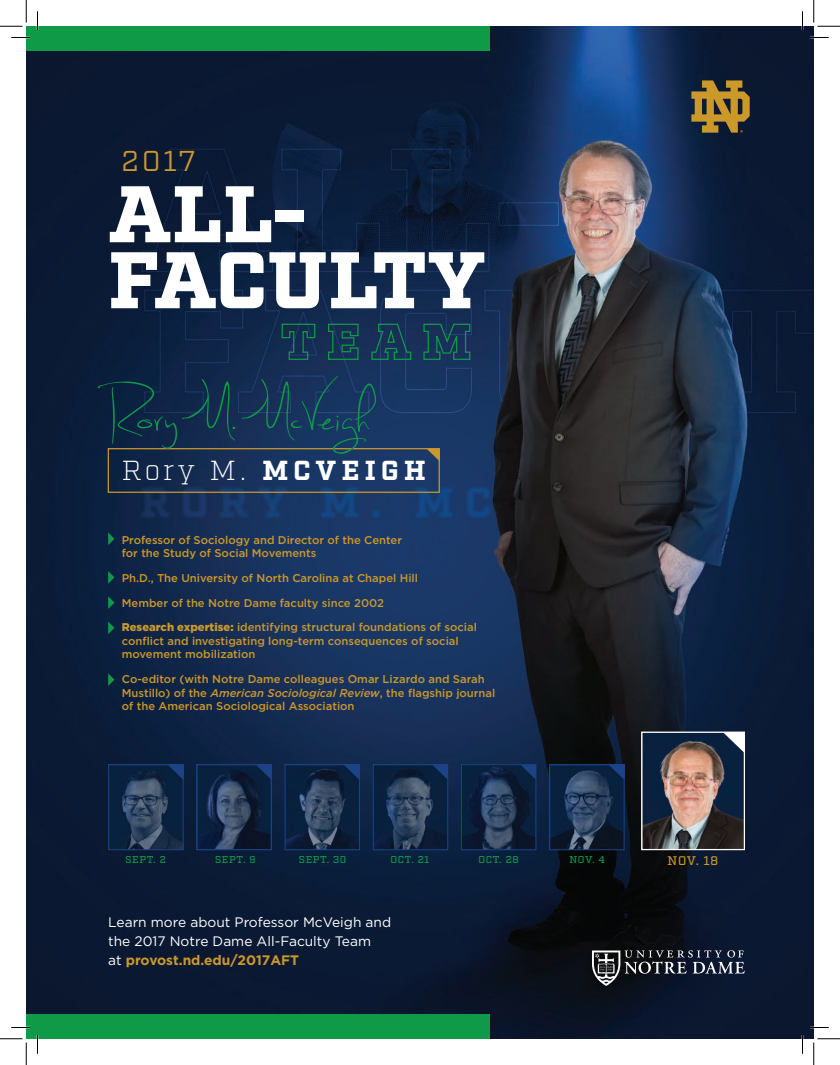
<style>
.page{position:relative;width:840px;height:1065px;background:#fff}
.page>*{position:absolute;margin:0;border:0;box-sizing:border-box;transform-origin:0 0}
.t1{font:900 80px/66px "Factoria";letter-spacing:.005em;color:#fff}
.t2{font:55px "Sweetly Broken";color:#0f9a48}
.t3{font:28.75px "Factoria";color:#cb982a}
.t4{font:700 27.5px "Factoria";letter-spacing:.18em;color:#fff}
.t5{font:13.75px/19px "Gotham";color:#fff}
.t6{font:500 12.5px "Factoria";color:#cb982a}
.t7{font:500 11.25px/13.5px "Gotham";color:#cb982a}
.t8{font:500 10px "Factoria";letter-spacing:.065em;color:#0f9a48}
.s1{font-weight:300}
.s2{font-weight:900}
.s3{font-style:italic}
.s4{font-weight:700;color:#cb982a}
</style>
<div class="page">
<img style="left:26px;top:26px;width:788px;height:1013px">
<img style="left:643px;top:734px;width:100px;height:114px">
<div style="left:641px;top:732px;width:104px;height:118px;border:1px solid #fff"></div>
<svg style="left:723px;top:732px;width:21px;height:21px"></svg>
<img style="left:463px;top:766px;width:71px;height:82px">
<div style="left:461px;top:764px;width:75px;height:86px;border:1px solid #1c4385"></div>
<svg style="left:520px;top:765px;width:16px;height:15px"></svg>
<img style="left:375px;top:766px;width:71px;height:82px">
<div style="left:373px;top:764px;width:75px;height:86px;border:1px solid #1c4385"></div>
<svg style="left:432px;top:765px;width:16px;height:15px"></svg>
<img style="left:551px;top:766px;width:72px;height:82px">
<div style="left:549px;top:764px;width:76px;height:86px;border:1px solid #1c4385"></div>
<svg style="left:609px;top:765px;width:15px;height:15px"></svg>
<img style="left:287px;top:766px;width:71px;height:82px">
<div style="left:285px;top:764px;width:75px;height:86px;border:1px solid #1c4385"></div>
<svg style="left:344px;top:765px;width:15px;height:15px"></svg>
<img style="left:199px;top:767px;width:70px;height:81px">
<div style="left:196px;top:764px;width:76px;height:86px;border:1px solid #1c4385"></div>
<svg style="left:256px;top:765px;width:15px;height:15px"></svg>
<div style="left:26px;top:26px;width:464px;height:25px;background:#0f9a48"></div>
<div style="left:26px;top:1014px;width:464px;height:25px;background:#0f9a48"></div>
<svg style="left:281px;top:323px;width:35px;height:38px"></svg>
<svg style="left:327px;top:323px;width:32px;height:38px"></svg>
<svg style="left:371px;top:323px;width:41px;height:38px;background:#164157"></svg>
<svg style="left:423px;top:323px;width:48px;height:38px;background:#164455"></svg>
<svg style="left:592px;top:950px;width:153px;height:36px;background:#363c48"></svg>
<svg style="left:691px;top:80px;width:59px;height:53px;background:#82682e"></svg>
<div style="left:108px;top:448px;width:332px;height:45px;border:1px solid #cb982a"></div>
<svg style="left:426px;top:449px;width:14px;height:12px"></svg>
<svg style="left:108px;top:532px;width:6px;height:13px"></svg>
<svg style="left:108px;top:571px;width:6px;height:13px"></svg>
<svg style="left:108px;top:596px;width:6px;height:13px"></svg>
<svg style="left:108px;top:622px;width:6px;height:12px"></svg>
<svg style="left:108px;top:673px;width:6px;height:13px"></svg>
<img style="left:110px;top:766px;width:72px;height:82px">
<div style="left:108px;top:764px;width:76px;height:86px;border:1px solid #1c4385"></div>
<svg style="left:168px;top:765px;width:15px;height:15px"></svg>
<svg style="left:11px;top:37px;width:19px;height:1px"></svg>
<svg style="left:810px;top:37px;width:19px;height:1px"></svg>
<svg style="left:11px;top:1027px;width:19px;height:1px"></svg>
<svg style="left:810px;top:1027px;width:19px;height:1px"></svg>
<svg style="left:37px;top:11px;width:1px;height:19px"></svg>
<svg style="left:37px;top:1035px;width:1px;height:19px"></svg>
<svg style="left:802px;top:11px;width:1px;height:19px"></svg>
<svg style="left:802px;top:1035px;width:1px;height:19px"></svg>
<svg style="left:0;top:0;width:27px;height:27px"></svg>
<svg style="left:0;top:1039px;width:27px;height:26px"></svg>
<svg style="left:814px;top:0;width:26px;height:27px"></svg>
<svg style="left:814px;top:1039px;width:26px;height:26px"></svg>
<h3 class="t3" style="left:121px;top:144px;width:75px">2017</h3>
<h1 class="t1" style="left:109px;top:186px;width:378px">ALL-<br>FACULTY</h1>
<h2 class="t2" style="left:108px;top:378px;width:265px">Rory M. McVeigh</h2>
<h3 class="t4" style="left:122px;top:454px;width:305px"><span class="s1">Rory M.</span> MCVEIGH</h3>
<p class="t7" style="left:122px;top:533px;width:282px">Professor of Sociology and Director of the Center for the Study of Social Movements</p>
<p class="t7" style="left:122px;top:565px;width:298px;line-height:24.8px">Ph.D., The University of North Carolina at Chapel Hill<br>Member of the Notre Dame faculty since 2002</p>
<p class="t7" style="left:122px;top:621px;width:357px"><span class="s2">Research expertise:</span> identifying structural foundations of social conflict and investigating long-term consequences of social movement mobilization</p>
<p class="t7" style="left:122px;top:672px;width:375px">Co-editor (with Notre Dame colleagues Omar Lizardo and Sarah<br>Mustillo) of the <span class="s3">American Sociological Review</span>, the flagship journal of the American Sociological Association</p>
<p class="t8" style="left:125px;top:854px;width:42px">SEPT. 2</p>
<p class="t8" style="left:215px;top:854px;width:42px">SEPT. 9</p>
<p class="t8" style="left:299px;top:854px;width:49px">SEPT. 30</p>
<p class="t8" style="left:390px;top:854px;width:40px">OCT. 21</p>
<p class="t8" style="left:478px;top:854px;width:42px">OCT. 28</p>
<p class="t8" style="left:569px;top:854px;width:37px">NOV. 4</p>
<p class="t5" style="left:108px;top:912px;width:284px">Learn more about Professor McVeigh and the 2017 Notre Dame All-Faculty Team<br>at <span class="s4">provost.nd.edu/2017AFT</span></p>
<p class="t6" style="left:667px;top:853px;width:52px">NOV. 18</p>
</div>
